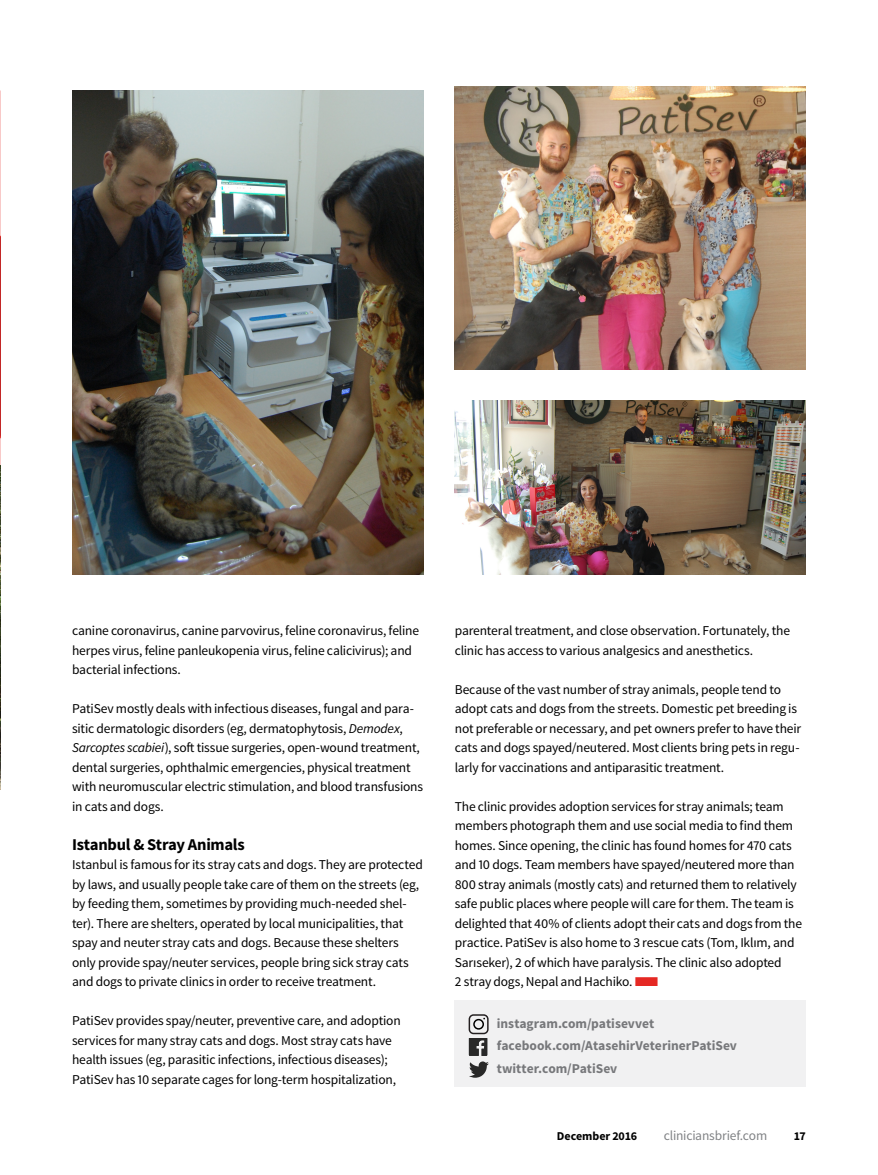
<style>
.page{position:relative;width:878px;height:1175px;background:#fff}
.page>*{position:absolute;margin:0;border:0;box-sizing:border-box;transform-origin:0 0}
.Head_A{font:700 16.5px "Source Sans Pro";letter-spacing:-.02em;color:#000}
.Body_Source_Sans_9{font:13.5px/19.5px "Source Sans Pro";letter-spacing:-.01em;color:#000}
.Body_Source_Sans_9-2{font:700 13.5px "Source Sans Pro";color:#77787b}
.t1{font:13.5px "Source Sans Pro";letter-spacing:-.015em;color:#808285}
.t2{font:700 12px "Source Sans Pro";letter-spacing:-.005em;color:#000}
.s1{font-style:italic}
.s2{color:#e52823}
</style>
<div class="page">
<img style="left:72px;top:90px;width:351px;height:484px">
<img style="left:454px;top:87px;width:352px;height:282px">
<svg style="left:0;top:95px;width:1px;height:370px"></svg>
<img style="left:0;top:465px;width:1px;height:324px">
<img style="left:454px;top:400px;width:352px;height:174px">
<div style="left:454px;top:999px;width:352px;height:87px;background:#f1f1f2"></div>
<div style="left:468px;top:1014px;width:20px;height:20px;border:1px solid #231f20;border-radius:4px"></div>
<div style="left:473px;top:1018px;width:11px;height:11px;border:1px solid #000;border-radius:50%"></div>
<svg style="left:469px;top:1038px;width:18px;height:17px"></svg>
<svg style="left:469px;top:1061px;width:20px;height:16px"></svg>
<p class="Body_Source_Sans_9" style="left:72px;top:621px;width:348px">canine coronavirus, canine parvovirus, feline coronavirus, feline herpes virus, feline panleukopenia virus, feline calicivirus); and bacterial infections.</p>
<p class="Body_Source_Sans_9" style="left:72px;top:699px;width:352px">PatiSev mostly deals with infectious diseases, fungal and para&shy;sitic dermatologic disorders (eg, dermatophytosis, <span class="s1">Demodex</span>, <span class="s1">Sarcoptes scabiei</span>), soft tissue surgeries, open-wound treatment, dental surgeries, ophthalmic emergencies, physical treatment with neuromuscular electric stimulation, and blood transfusions in cats and dogs.</p>
<p class="Head_A" style="left:72px;top:833px;width:174px">Istanbul &amp; Stray Animals</p>
<p class="Body_Source_Sans_9" style="left:72px;top:855px;width:352px">Istanbul is famous for its stray cats and dogs. They are protected by laws, and usually people take care of them on the streets (eg, by feeding them, sometimes by providing much-needed shel&shy;ter). There are shelters, operated by local municipalities, that spay and neuter stray cats and dogs. Because these shelters only provide spay/neuter services, people bring sick stray cats and dogs to private clinics in order to receive treatment.</p>
<p class="Body_Source_Sans_9" style="left:72px;top:1011px;width:330px">PatiSev provides spay/neuter, preventive care, and adoption services for many stray cats and dogs. Most stray cats have health issues (eg, parasitic infections, infectious diseases); PatiSev has 10 separate cages for long-term hospitalization,</p>
<p class="Body_Source_Sans_9" style="left:454px;top:621px;width:337px">parenteral treatment, and close observation. Fortunately, the clinic has access to various analgesics and anesthetics.</p>
<p class="Body_Source_Sans_9" style="left:454px;top:679px;width:348px">Because of the vast number of stray animals, people tend to adopt cats and dogs from the streets. Domestic pet breeding is not preferable or necessary, and pet owners prefer to have their cats and dogs spayed/neutered. Most clients bring pets in regu&shy;larly for vaccinations and antiparasitic treatment.</p>
<p class="Body_Source_Sans_9" style="left:454px;top:796px;width:349px">The clinic provides adoption services for stray animals; team members photograph them and use social media to find them homes. Since opening, the clinic has found homes for 470 cats and 10 dogs. Team members have spayed/neutered more than 800 stray animals (mostly cats) and returned them to relatively safe public places where people will care for them. The team is delighted that 40% of clients adopt their cats and dogs from the practice. PatiSev is also home to 3 rescue cats (Tom, Iklım, and Sarıseker), 2 of which have paralysis. The clinic also adopted<br>2 stray dogs, Nepal and Hachiko. <span class="s2">■</span></p>
<p class="Body_Source_Sans_9-2" style="left:496px;top:1014px;width:159px">instagram.com/patisevvet</p>
<p class="Body_Source_Sans_9-2" style="left:496px;top:1037px;width:242px">facebook.com/AtasehirVeterinerPatiSev</p>
<p class="Body_Source_Sans_9-2" style="left:496px;top:1059px;width:122px">twitter.com/PatiSev</p>
<p class="t2" style="left:557px;top:1128px;width:82px">December 2016</p>
<p class="t1" style="left:664px;top:1127px;width:105px">cliniciansbrief.com</p>
<p class="t2" style="left:793px;top:1128px;width:13px">17</p>
</div>
